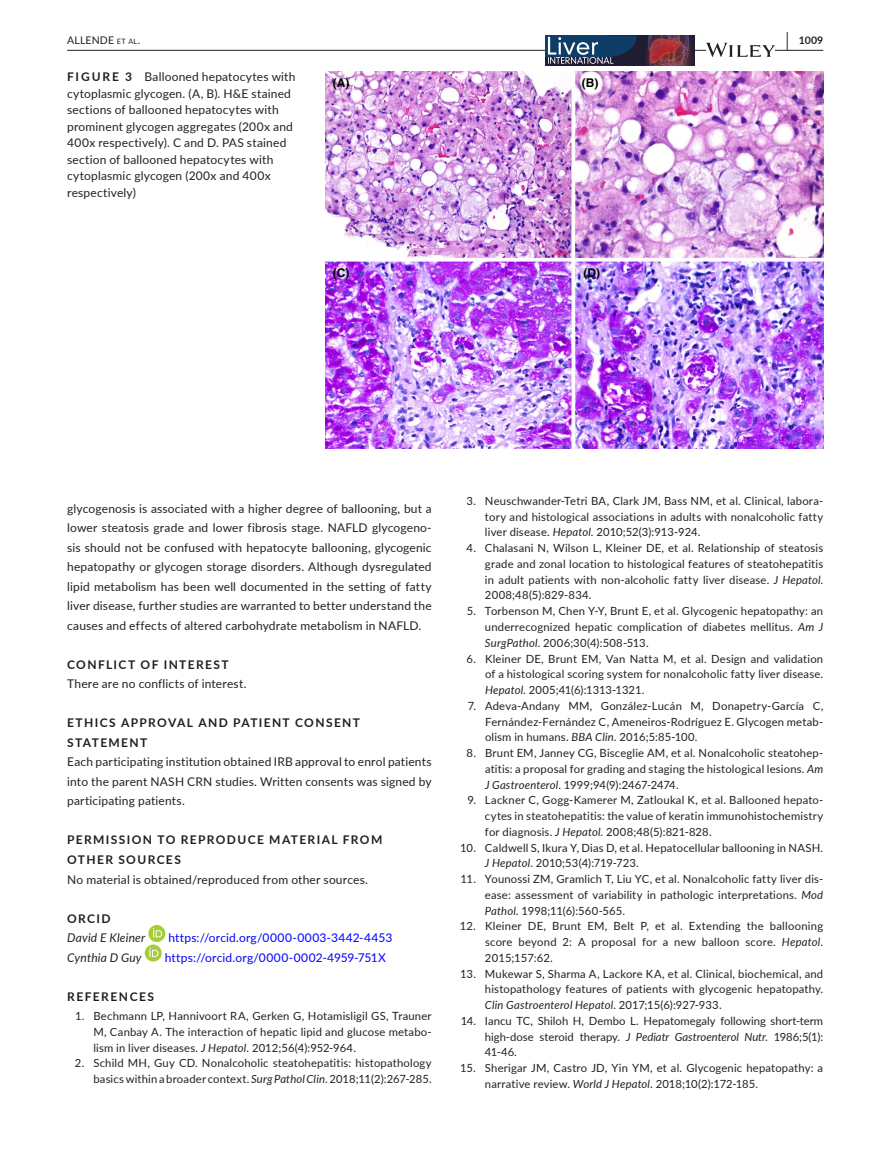
<style>
.page{position:relative;width:893px;height:1174px;background:#fff}
.page>*{position:absolute;margin:0;border:0;box-sizing:border-box;transform-origin:0 0}
.t1{font:700 19.5px "Lato";color:#231f20;scale:.48 1}
.t2{font:12px/19.5px "Lato";letter-spacing:.015em;color:#231f20;text-align:justify}
.t3{font:700 12px/19.5px "Lato";letter-spacing:.115em;color:#231f20}
.t4{font:12px "Lato";letter-spacing:.015em;color:#00f}
.t5{font:italic 12px "Lato";letter-spacing:.015em;color:#231f20}
.t6{font:700 12px "Helvetica";color:#000}
.t7{font:11.25px/15.8px "Lato";letter-spacing:.015em;color:#231f20;text-align:justify}
.t8{font:10.5px "Lato";letter-spacing:.02em;color:#231f20}
.t9{font:700 10.5px "Lato";color:#231f20}
.s1{font-size:7.35px}
.s2{font-weight:700}
.s3{font-style:italic}
</style>
<div class="page">
<hr style="left:67px;top:50px;width:756px;height:1px;background:#231f20">
<img style="left:545px;top:35px;width:149px;height:30px">
<div style="left:545px;top:35px;width:63px;height:22px;background:linear-gradient(to bottom,#1f4b71,#17456c)"></div>
<svg style="left:548px;top:35px;width:89px;height:29px;background:#375371"></svg>
<svg style="left:706px;top:43px;width:69px;height:14px"></svg>
<svg style="left:148px;top:925px;width:17px;height:17px"></svg>
<svg style="left:153px;top:928px;width:9px;height:9px"></svg>
<div style="left:145px;top:944px;width:17px;height:17px;background:#a5cd39;border-radius:50%"></div>
<svg style="left:149px;top:947px;width:10px;height:10px"></svg>
<img style="left:326px;top:72px;width:497px;height:376px">
<h1 class="t1" style="left:786px;top:25px;width:7px">|</h1>
<p class="t8" style="left:67px;top:33px;width:75px">ALLENDE <span class="s1">et al</span>.</p>
<p class="t9" style="left:799px;top:33px;width:26px">1009</p>
<p class="t2" style="left:67px;top:68px;width:230px;line-height:16.5px;text-align:left"><span class="s2">FIGURE 3</span> Ballooned hepatocytes with cytoplasmic glycogen. (A, B). H&amp;E stained sections of ballooned hepatocytes with prominent glycogen aggregates (200x and 400x respectively). C and D. PAS stained section of ballooned hepatocytes with cytoplasmic glycogen (200x and 400x respectively)</p>
<p class="t6" style="left:333px;top:75px;width:18px">(A)</p>
<p class="t6" style="left:582px;top:75px;width:18px">(B)</p>
<p class="t6" style="left:333px;top:265px;width:18px">(C)</p>
<p class="t6" style="left:583px;top:265px;width:18px">(D)</p>
<p class="t2" style="left:67px;top:498px;width:366px">glycogenosis is associated with a higher degree of ballooning, but a lower steatosis grade and lower fibrosis stage. NAFLD glycogeno&shy;sis should not be confused with hepatocyte ballooning, glycogenic hepatopathy or glycogen storage disorders. Although dysregulated lipid metabolism has been well documented in the setting of fatty liver disease, further studies are warranted to better understand the causes and effects of altered carbohydrate metabolism in NAFLD.</p>
<p class="t3" style="left:67px;top:654px;width:163px">CONFLICT OF INTEREST</p>
<p class="t2" style="left:67px;top:674px;width:181px">There are no conflicts of interest.</p>
<p class="t3" style="left:67px;top:713px;width:294px">ETHICS APPROVAL AND PATIENT CONSENT<br>STATEMENT</p>
<p class="t2" style="left:67px;top:752px;width:366px">Each participating institution obtained IRB approval to enrol patients into the parent NASH CRN studies. Written consents was signed by participating patients.</p>
<p class="t3" style="left:67px;top:830px;width:317px">PERMISSION TO REPRODUCE MATERIAL FROM<br>OTHER SOURCES</p>
<p class="t2" style="left:67px;top:869px;width:302px">No material is obtained/reproduced from other sources.</p>
<p class="t3" style="left:67px;top:908px;width:45px">ORCID</p>
<p class="t5" style="left:67px;top:929px;width:80px">David E Kleiner</p>
<p class="t4" style="left:168px;top:929px;width:225px">https://orcid.org/0000-0003-3442-4453</p>
<p class="t5" style="left:67px;top:948px;width:76px">Cynthia D Guy</p>
<p class="t4" style="left:165px;top:948px;width:223px">https://orcid.org/0000-0002-4959-751X</p>
<p class="t3" style="left:67px;top:986px;width:88px">REFERENCES</p>
<p class="t7" style="left:93px;top:1007px;width:340px;text-indent:-18px">1. Bechmann LP, Hannivoort RA, Gerken G, Hotamisligil GS, Trauner M, Canbay A. The interaction of hepatic lipid and glucose metabo&shy;lism in liver diseases. <span class="s3">J Hepatol</span>. 2012;56(4):952-964.</p>
<p class="t7" style="left:75px;top:1054px;width:358px;text-align:right">2. Schild MH, Guy CD. Nonalcoholic steatohepatitis: histopathology basics within a broader context. <span class="s3">Surg Pathol Clin</span>. 2018;11(2):267-285.</p>
<p class="t7" style="left:485px;top:492px;width:340px;text-indent:-18px">3. Neuschwander-Tetri BA, Clark JM, Bass NM, et al. Clinical, labora&shy;tory and histological associations in adults with nonalcoholic fatty liver disease. <span class="s3">Hepatol</span>. 2010;52(3):913-924.</p>
<p class="t7" style="left:485px;top:540px;width:340px;text-indent:-18px">4. Chalasani N, Wilson L, Kleiner DE, et al. Relationship of steatosis grade and zonal location to histological features of steatohepatitis in adult patients with non-alcoholic fatty liver disease. <span class="s3">J Hepatol</span>.<br>2008;48(5):829-834.</p>
<p class="t7" style="left:485px;top:603px;width:340px;text-indent:-18px">5. Torbenson M, Chen Y-Y, Brunt E, et al. Glycogenic hepatopathy: an underrecognized hepatic complication of diabetes mellitus. <span class="s3">Am J SurgPathol</span>. 2006;30(4):508-513.</p>
<p class="t7" style="left:485px;top:650px;width:340px;text-indent:-18px">6. Kleiner DE, Brunt EM, Van Natta M, et al. Design and validation of a histological scoring system for nonalcoholic fatty liver disease.<br><span class="s3">Hepatol</span>. 2005;41(6):1313-1321.</p>
<p class="t7" style="left:485px;top:697px;width:340px;text-indent:-17px">7. Adeva-Andany MM, González-Lucán M, Donapetry-García C, Fernández-Fernández C, Ameneiros-Rodríguez E. Glycogen metab&shy;olism in humans. <span class="s3">BBA Clin</span>. 2016;5:85-100.</p>
<p class="t7" style="left:485px;top:744px;width:340px;text-indent:-18px">8. Brunt EM, Janney CG, Bisceglie AM, et al. Nonalcoholic steatohep&shy;atitis: a proposal for grading and staging the histological lesions. <span class="s3">Am J Gastroenterol</span>. 1999;94(9):2467-2474.</p>
<p class="t7" style="left:485px;top:792px;width:340px;text-indent:-17px">9. Lackner C, Gogg-Kamerer M, Zatloukal K, et al. Ballooned hepato&shy;cytes in steatohepatitis: the value of keratin immunohistochemistry for diagnosis. <span class="s3">J Hepatol</span>. 2008;48(5):821-828.</p>
<p class="t7" style="left:485px;top:839px;width:340px;text-indent:-25px">10. Caldwell S, Ikura Y, Dias D, et al. Hepatocellular ballooning in NASH.<br><span class="s3">J Hepatol</span>. 2010;53(4):719-723.</p>
<p class="t7" style="left:485px;top:870px;width:340px;text-indent:-25px">11. Younossi ZM, Gramlich T, Liu YC, et al. Nonalcoholic fatty liver dis&shy;ease: assessment of variability in pathologic interpretations. <span class="s3">Mod Pathol</span>. 1998;11(6):560-565.</p>
<p class="t7" style="left:485px;top:918px;width:340px;text-indent:-25px">12. Kleiner DE, Brunt EM, Belt P, et al. Extending the ballooning score beyond 2: A proposal for a new balloon score. <span class="s3">Hepatol</span>.<br>2015;157:62.</p>
<p class="t7" style="left:485px;top:965px;width:340px;text-indent:-25px">13. Mukewar S, Sharma A, Lackore KA, et al. Clinical, biochemical, and histopathology features of patients with glycogenic hepatopathy.<br><span class="s3">Clin Gastroenterol Hepatol</span>. 2017;15(6):927-933.</p>
<p class="t7" style="left:485px;top:1012px;width:340px;text-indent:-24px">14. Iancu TC, Shiloh H, Dembo L. Hepatomegaly following short-term high-dose steroid therapy. <span class="s3">J Pediatr Gastroenterol Nutr</span>. 1986;5(1):<br>41-46.</p>
<p class="t7" style="left:485px;top:1059px;width:340px;text-indent:-25px">15. Sherigar JM, Castro JD, Yin YM, et al. Glycogenic hepatopathy: a narrative review. <span class="s3">World J Hepatol</span>. 2018;10(2):172-185.</p>
</div>
